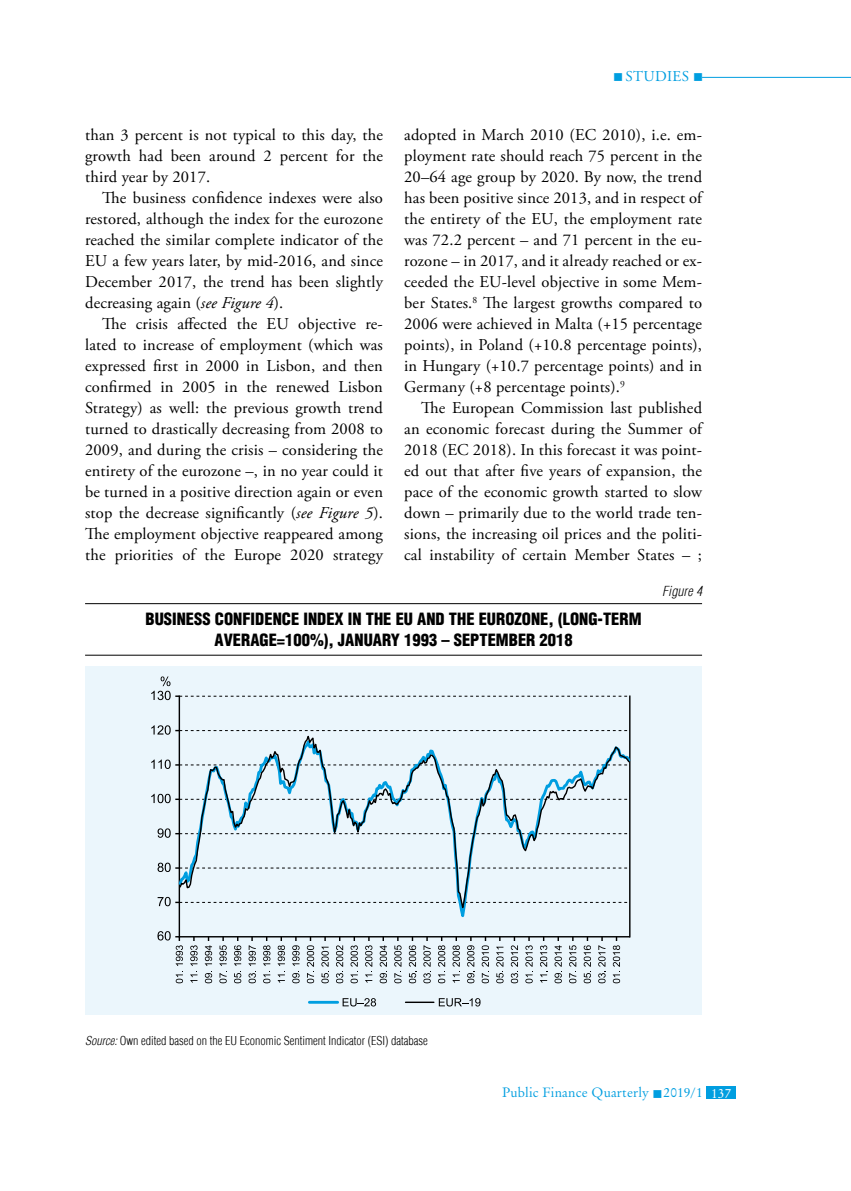
<style>
.page{position:relative;width:851px;height:1191px;background:#fff}
.page>*{position:absolute;margin:0;border:0;box-sizing:border-box;transform-origin:0 0}
.t1{font:16.5px/21px "Adobe Garamond Pro";letter-spacing:.01em;color:#000;text-align:justify}
.t2{font:900 condensed 16.5px/21px "H Helvetica";color:#000;text-align:center}
.t3{font:15px "Adobe Garamond Pro";color:#009ee0}
.t4{font:13.5px "Original Garamond HU Normal";letter-spacing:.01em;color:#009ee0}
.t5{font:italic 300 condensed 13.5px "H Helvetica";letter-spacing:.01em;color:#000}
.t6{font:300 condensed 12px "H Helvetica";color:#000}
.s1{font-style:italic}
.s2{color:#fff}
</style>
<div class="page">
<hr style="left:702px;top:77px;width:148px;height:1px;background:#009ee0">
<div style="left:706px;top:1086px;width:30px;height:13px;background:#009ee0"></div>
<hr style="left:85px;top:603px;width:617px;height:1px;background:#000">
<hr style="left:85px;top:655px;width:617px;height:1px;background:#000">
<div style="left:85px;top:665px;width:617px;height:349px;background:#ebf6fc"></div>
<hr style="left:179px;top:936px;width:450px;height:1px;background:#000">
<hr style="left:179px;top:696px;width:1px;height:240px;background:#000">
<hr style="left:629px;top:696px;width:1px;height:240px;background:#000">
<svg style="left:178px;top:731px;width:452px;height:183px"></svg>
<svg style="left:158px;top:897px;width:471px;height:9px"></svg>
<svg style="left:157px;top:862px;width:472px;height:10px"></svg>
<svg style="left:157px;top:828px;width:472px;height:9px"></svg>
<svg style="left:151px;top:794px;width:478px;height:9px"></svg>
<svg style="left:151px;top:759px;width:478px;height:10px"></svg>
<svg style="left:151px;top:725px;width:478px;height:9px"></svg>
<svg style="left:151px;top:676px;width:477px;height:24px"></svg>
<svg style="left:157px;top:931px;width:26px;height:52px"></svg>
<svg style="left:190px;top:936px;width:7px;height:46px"></svg>
<svg style="left:205px;top:936px;width:7px;height:47px"></svg>
<svg style="left:219px;top:936px;width:8px;height:47px"></svg>
<svg style="left:234px;top:936px;width:7px;height:47px"></svg>
<svg style="left:248px;top:936px;width:8px;height:47px"></svg>
<svg style="left:263px;top:936px;width:7px;height:47px"></svg>
<svg style="left:278px;top:936px;width:7px;height:46px"></svg>
<svg style="left:292px;top:936px;width:7px;height:47px"></svg>
<svg style="left:307px;top:936px;width:7px;height:47px"></svg>
<svg style="left:321px;top:936px;width:7px;height:47px"></svg>
<svg style="left:336px;top:936px;width:7px;height:47px"></svg>
<svg style="left:350px;top:936px;width:8px;height:47px"></svg>
<svg style="left:365px;top:936px;width:7px;height:46px"></svg>
<svg style="left:379px;top:936px;width:8px;height:47px"></svg>
<svg style="left:394px;top:936px;width:7px;height:47px"></svg>
<svg style="left:409px;top:936px;width:7px;height:47px"></svg>
<svg style="left:423px;top:936px;width:7px;height:47px"></svg>
<svg style="left:438px;top:936px;width:7px;height:47px"></svg>
<svg style="left:452px;top:936px;width:8px;height:46px"></svg>
<svg style="left:467px;top:936px;width:7px;height:47px"></svg>
<svg style="left:481px;top:936px;width:8px;height:47px"></svg>
<svg style="left:496px;top:936px;width:7px;height:47px"></svg>
<svg style="left:510px;top:936px;width:8px;height:47px"></svg>
<svg style="left:525px;top:936px;width:7px;height:47px"></svg>
<svg style="left:540px;top:936px;width:7px;height:46px"></svg>
<svg style="left:554px;top:936px;width:7px;height:47px"></svg>
<svg style="left:569px;top:936px;width:7px;height:47px"></svg>
<svg style="left:583px;top:936px;width:8px;height:47px"></svg>
<svg style="left:598px;top:936px;width:7px;height:47px"></svg>
<svg style="left:612px;top:936px;width:8px;height:47px"></svg>
<svg style="left:342px;top:998px;width:34px;height:8px"></svg>
<svg style="left:438px;top:998px;width:42px;height:8px"></svg>
<hr style="left:405px;top:1001px;width:29px;height:2px;background:#000">
<hr style="left:309px;top:1001px;width:28px;height:2px;background:#009ee0">
<p class="t3" style="left:613px;top:67px;width:92px">■Studies ■</p>
<p class="t1" style="left:85px;top:125px;width:299px">than 3 percent is not typical to this day, the growth had been around 2 percent for the third year by 2017.</p>
<p class="t1" style="left:102px;top:188px;width:282px">The business confidence indexes were also</p>
<p class="t1" style="left:85px;top:209px;width:299px">restored, although the index for the eurozone</p>
<p class="t1" style="left:85px;top:230px;width:299px">reached the similar complete indicator of the</p>
<p class="t1" style="left:85px;top:251px;width:299px">EU a few years later, by mid-2016, and since</p>
<p class="t1" style="left:85px;top:272px;width:299px">December 2017, the trend has been slightly</p>
<p class="t1" style="left:85px;top:293px;width:200px">decreasing again (<span class="s1">see Figure 4</span>).</p>
<p class="t1" style="left:102px;top:314px;width:177px">The crisis affected the EU</p>
<p class="t1" style="left:404px;top:125px;width:301px">adopted in March 2010 (EC 2010), i.e. em&shy;ployment rate should reach 75 percent in the 20–64 age group by 2020. By now, the trend has been positive since 2013, and in respect of the entirety of the EU, the employment rate was 72.2 percent – and 71 percent in the eu&shy;rozone – in 2017, and it already reached or ex&shy;ceeded the EU-level objective in some Mem&shy;ber States.<sup>8</sup> The largest growths compared to 2006 were achieved in Malta (+15 percentage points), in Poland (+10.8 percentage points), in Hungary (+10.7 percentage points) and in Germany (+8 percentage points).<sup>9</sup></p>
<p class="t1" style="left:404px;top:398px;width:301px;text-indent:17px">The European Commission last published an economic forecast during the Summer of 2018 (EC 2018). In this forecast it was point&shy;ed out that after five years of expansion, the pace of the economic growth started to slow down – primarily due to the world trade ten&shy;sions, the increasing oil prices and the politi&shy;cal instability of certain Member States – ;</p>
<p class="t5" style="left:662px;top:583px;width:41px">Figure 4</p>
<p class="t2" style="left:145px;top:608px;width:497px">BUSINESS CONFIDENCE INDEX IN THE EU AND THE EUROZONE, (LONG-TERM<br>AVERAGE=100%), JANUARY 1993 – SEPTEMBER 2018</p>
<p class="t1" style="left:85px;top:314px;width:299px;text-indent:213px">objective re&shy;lated to increase of employment (which was expressed first in 2000 in Lisbon, and then confirmed in 2005 in the renewed Lisbon Strategy) as well: the previous growth trend turned to drastically decreasing from 2008 to 2009, and during the crisis – considering the entirety of the eurozone –, in no year could it be turned in a positive direction again or even stop the decrease significantly (<span class="s1">see Figure 5</span>).<br>The employment objective reappeared among the priorities of the Europe 2020 strategy</p>
<p class="t6" style="left:85px;top:1033px;width:344px"><span class="s1">Source:</span> Own edited based on the EU Economic Sentiment Indicator (ESI) database</p>
<p class="t4" style="left:502px;top:1084px;width:231px">Public Finance Quarterly ■ 2019/1 <span class="s2">137</span></p>
</div>
